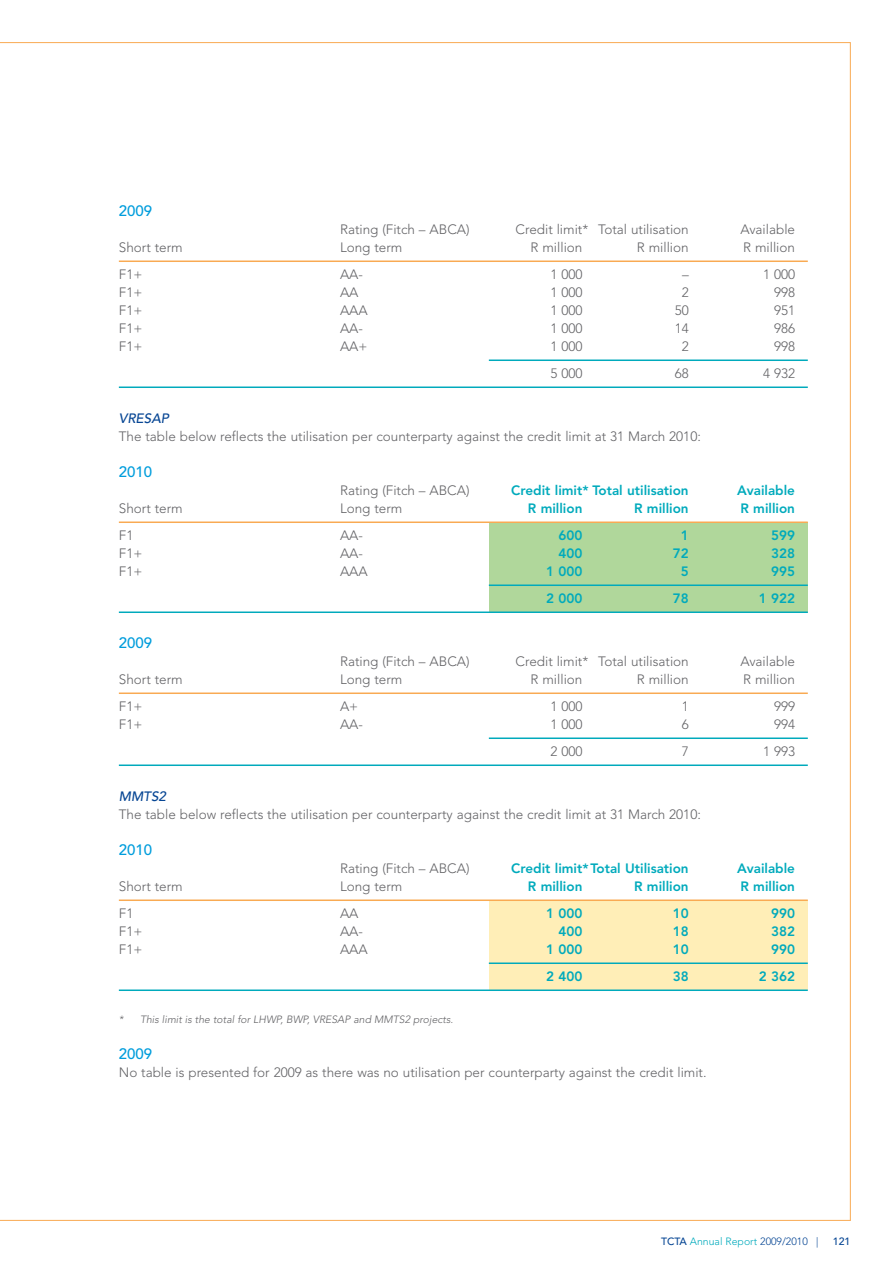
<style>
.page{position:relative;width:893px;height:1263px;background:#fff}
.page>*{position:absolute;margin:0;border:0;box-sizing:border-box;transform-origin:0 0}
.t1{font:500 15px "Avenir";color:#009ddc}
.t2{font:300 13.5px "Avenir";color:#636366}
.t3{font:800 13.5px "Avenir";color:#00aabc}
.t4{font:500 13.5px "Avenir";color:#074694}
.t5{font:300 10.5px "Avenir";color:#636366}
.t6{font:300 10.5px "Avenir";color:#00aabc}
.t7{font:500 10.5px "Avenir";color:#074694}
.s1{font-weight:500;color:#074694}
.s2{color:#074694}
</style>
<div class="page">
<div style="left:489px;top:900px;width:319px;height:90px;background:#ffeeb7"></div>
<div style="left:489px;top:522px;width:319px;height:90px;background:#b0d79b"></div>
<hr style="left:0;top:42px;width:850px;height:1px;background:#f9aa53">
<hr style="left:0;top:1220px;width:851px;height:1px;background:#f9aa53">
<hr style="left:850px;top:42px;width:1px;height:1179px;background:#f9aa53">
<hr style="left:119px;top:261px;width:689px;height:1px;background:#f9aa53">
<hr style="left:489px;top:360px;width:319px;height:1px;background:#00aabc">
<hr style="left:119px;top:387px;width:689px;height:1px;background:#00aabc">
<hr style="left:119px;top:522px;width:689px;height:1px;background:#f9aa53">
<hr style="left:489px;top:585px;width:319px;height:1px;background:#00aabc">
<hr style="left:119px;top:612px;width:689px;height:1px;background:#00aabc">
<hr style="left:119px;top:693px;width:689px;height:1px;background:#f9aa53">
<hr style="left:489px;top:738px;width:319px;height:1px;background:#00aabc">
<hr style="left:119px;top:765px;width:689px;height:1px;background:#00aabc">
<hr style="left:119px;top:900px;width:689px;height:1px;background:#f9aa53">
<hr style="left:489px;top:963px;width:319px;height:1px;background:#00aabc">
<hr style="left:119px;top:990px;width:689px;height:1px;background:#00aabc">
<p class="t1" style="left:119px;top:204px;width:35px">2009</p>
<p class="t2" style="left:340px;top:223px;width:131px">Rating (Fitch – ABCA)</p>
<p class="t2" style="left:516px;top:223px;width:175px">Credit limit* Total utilisation</p>
<p class="t2" style="left:740px;top:223px;width:56px">Available</p>
<p class="t2" style="left:119px;top:241px;width:65px">Short term</p>
<p class="t2" style="left:340px;top:241px;width:64px">Long term</p>
<p class="t2" style="left:530px;top:241px;width:53px">R million</p>
<p class="t2" style="left:637px;top:241px;width:53px">R million</p>
<p class="t2" style="left:743px;top:241px;width:53px">R million</p>
<p class="t2" style="left:119px;top:268px;width:25px">F1+</p>
<p class="t2" style="left:340px;top:268px;width:24px">AA-</p>
<p class="t2" style="left:550px;top:268px;width:33px">1 000</p>
<p class="t2" style="left:682px;top:268px;width:8px">–</p>
<p class="t2" style="left:763px;top:268px;width:33px">1 000</p>
<p class="t2" style="left:119px;top:286px;width:25px">F1+</p>
<p class="t2" style="left:340px;top:286px;width:20px">AA</p>
<p class="t2" style="left:550px;top:286px;width:33px">1 000</p>
<p class="t2" style="left:682px;top:286px;width:9px">2</p>
<p class="t2" style="left:774px;top:286px;width:23px">998</p>
<p class="t2" style="left:119px;top:304px;width:25px">F1+</p>
<p class="t2" style="left:340px;top:304px;width:29px">AAA</p>
<p class="t2" style="left:550px;top:304px;width:33px">1 000</p>
<p class="t2" style="left:675px;top:304px;width:16px">50</p>
<p class="t2" style="left:774px;top:304px;width:23px">951</p>
<p class="t2" style="left:119px;top:322px;width:25px">F1+</p>
<p class="t2" style="left:340px;top:322px;width:24px">AA-</p>
<p class="t2" style="left:550px;top:322px;width:33px">1 000</p>
<p class="t2" style="left:675px;top:322px;width:16px">14</p>
<p class="t2" style="left:774px;top:322px;width:23px">986</p>
<p class="t2" style="left:119px;top:340px;width:25px">F1+</p>
<p class="t2" style="left:340px;top:340px;width:29px">AA+</p>
<p class="t2" style="left:550px;top:340px;width:33px">1 000</p>
<p class="t2" style="left:682px;top:340px;width:9px">2</p>
<p class="t2" style="left:774px;top:340px;width:23px">998</p>
<p class="t2" style="left:550px;top:367px;width:33px">5 000</p>
<p class="t2" style="left:675px;top:367px;width:16px">68</p>
<p class="t2" style="left:763px;top:367px;width:33px">4 932</p>
<p class="t4" style="left:119px;top:412px;width:53px">VRESAP</p>
<p class="t2" style="left:119px;top:430px;width:583px">The table below reflects the utilisation per counterparty against the credit limit at 31 March 2010:</p>
<p class="t1" style="left:119px;top:465px;width:35px">2010</p>
<p class="t2" style="left:340px;top:484px;width:131px">Rating (Fitch – ABCA)</p>
<p class="t3" style="left:511px;top:484px;width:179px">Credit limit* Total utilisation</p>
<p class="t3" style="left:737px;top:484px;width:59px">Available</p>
<p class="t2" style="left:119px;top:502px;width:65px">Short term</p>
<p class="t2" style="left:340px;top:502px;width:64px">Long term</p>
<p class="t3" style="left:528px;top:502px;width:56px">R million</p>
<p class="t3" style="left:634px;top:502px;width:56px">R million</p>
<p class="t3" style="left:740px;top:502px;width:56px">R million</p>
<p class="t2" style="left:119px;top:529px;width:16px">F1</p>
<p class="t2" style="left:340px;top:529px;width:24px">AA-</p>
<p class="t3" style="left:558px;top:529px;width:25px">600</p>
<p class="t3" style="left:681px;top:529px;width:9px">1</p>
<p class="t3" style="left:771px;top:529px;width:25px">599</p>
<p class="t2" style="left:119px;top:547px;width:25px">F1+</p>
<p class="t2" style="left:340px;top:547px;width:24px">AA-</p>
<p class="t3" style="left:558px;top:547px;width:25px">400</p>
<p class="t3" style="left:673px;top:547px;width:17px">72</p>
<p class="t3" style="left:771px;top:547px;width:25px">328</p>
<p class="t2" style="left:119px;top:565px;width:25px">F1+</p>
<p class="t2" style="left:340px;top:565px;width:29px">AAA</p>
<p class="t3" style="left:546px;top:565px;width:38px">1 000</p>
<p class="t3" style="left:681px;top:565px;width:9px">5</p>
<p class="t3" style="left:771px;top:565px;width:25px">995</p>
<p class="t3" style="left:546px;top:592px;width:38px">2 000</p>
<p class="t3" style="left:673px;top:592px;width:17px">78</p>
<p class="t3" style="left:759px;top:592px;width:38px">1 922</p>
<p class="t1" style="left:119px;top:636px;width:35px">2009</p>
<p class="t2" style="left:340px;top:655px;width:131px">Rating (Fitch – ABCA)</p>
<p class="t2" style="left:516px;top:655px;width:175px">Credit limit* Total utilisation</p>
<p class="t2" style="left:740px;top:655px;width:56px">Available</p>
<p class="t2" style="left:119px;top:673px;width:65px">Short term</p>
<p class="t2" style="left:340px;top:673px;width:64px">Long term</p>
<p class="t2" style="left:530px;top:673px;width:53px">R million</p>
<p class="t2" style="left:637px;top:673px;width:53px">R million</p>
<p class="t2" style="left:743px;top:673px;width:53px">R million</p>
<p class="t2" style="left:119px;top:700px;width:25px">F1+</p>
<p class="t2" style="left:340px;top:700px;width:20px">A+</p>
<p class="t2" style="left:550px;top:700px;width:33px">1 000</p>
<p class="t2" style="left:682px;top:700px;width:9px">1</p>
<p class="t2" style="left:774px;top:700px;width:23px">999</p>
<p class="t2" style="left:119px;top:718px;width:25px">F1+</p>
<p class="t2" style="left:340px;top:718px;width:24px">AA-</p>
<p class="t2" style="left:550px;top:718px;width:33px">1 000</p>
<p class="t2" style="left:682px;top:718px;width:9px">6</p>
<p class="t2" style="left:774px;top:718px;width:23px">994</p>
<p class="t2" style="left:550px;top:745px;width:33px">2 000</p>
<p class="t2" style="left:682px;top:745px;width:9px">7</p>
<p class="t2" style="left:763px;top:745px;width:33px">1 993</p>
<p class="t4" style="left:119px;top:790px;width:51px">MMTS2</p>
<p class="t2" style="left:119px;top:808px;width:583px">The table below reflects the utilisation per counterparty against the credit limit at 31 March 2010:</p>
<p class="t1" style="left:119px;top:843px;width:35px">2010</p>
<p class="t2" style="left:340px;top:862px;width:131px">Rating (Fitch – ABCA)</p>
<p class="t3" style="left:511px;top:862px;width:179px">Credit limit*Total Utilisation</p>
<p class="t3" style="left:737px;top:862px;width:59px">Available</p>
<p class="t2" style="left:119px;top:880px;width:65px">Short term</p>
<p class="t2" style="left:340px;top:880px;width:64px">Long term</p>
<p class="t3" style="left:528px;top:880px;width:56px">R million</p>
<p class="t3" style="left:634px;top:880px;width:56px">R million</p>
<p class="t3" style="left:740px;top:880px;width:56px">R million</p>
<p class="t2" style="left:119px;top:907px;width:16px">F1</p>
<p class="t2" style="left:340px;top:907px;width:20px">AA</p>
<p class="t3" style="left:546px;top:907px;width:38px">1 000</p>
<p class="t3" style="left:673px;top:907px;width:17px">10</p>
<p class="t3" style="left:771px;top:907px;width:25px">990</p>
<p class="t2" style="left:119px;top:925px;width:25px">F1+</p>
<p class="t2" style="left:340px;top:925px;width:24px">AA-</p>
<p class="t3" style="left:558px;top:925px;width:25px">400</p>
<p class="t3" style="left:673px;top:925px;width:17px">18</p>
<p class="t3" style="left:771px;top:925px;width:25px">382</p>
<p class="t2" style="left:119px;top:943px;width:25px">F1+</p>
<p class="t2" style="left:340px;top:943px;width:29px">AAA</p>
<p class="t3" style="left:546px;top:943px;width:38px">1 000</p>
<p class="t3" style="left:673px;top:943px;width:17px">10</p>
<p class="t3" style="left:771px;top:943px;width:25px">990</p>
<p class="t3" style="left:546px;top:970px;width:38px">2 400</p>
<p class="t3" style="left:673px;top:970px;width:17px">38</p>
<p class="t3" style="left:759px;top:970px;width:38px">2 362</p>
<p class="t5" style="left:119px;top:1015px;width:337px">* This limit is the total for LHWP, BWP, VRESAP and MMTS2 projects.</p>
<p class="t1" style="left:119px;top:1047px;width:35px">2009</p>
<p class="t2" style="left:119px;top:1066px;width:589px">No table is presented for 2009 as there was no utilisation per counterparty against the credit limit.</p>
<p class="t6" style="left:661px;top:1237px;width:159px"><span class="s1">TCTA</span> Annual Report <span class="s2">2009/2010 |</span></p>
<p class="t7" style="left:833px;top:1237px;width:19px">121</p>
</div>
